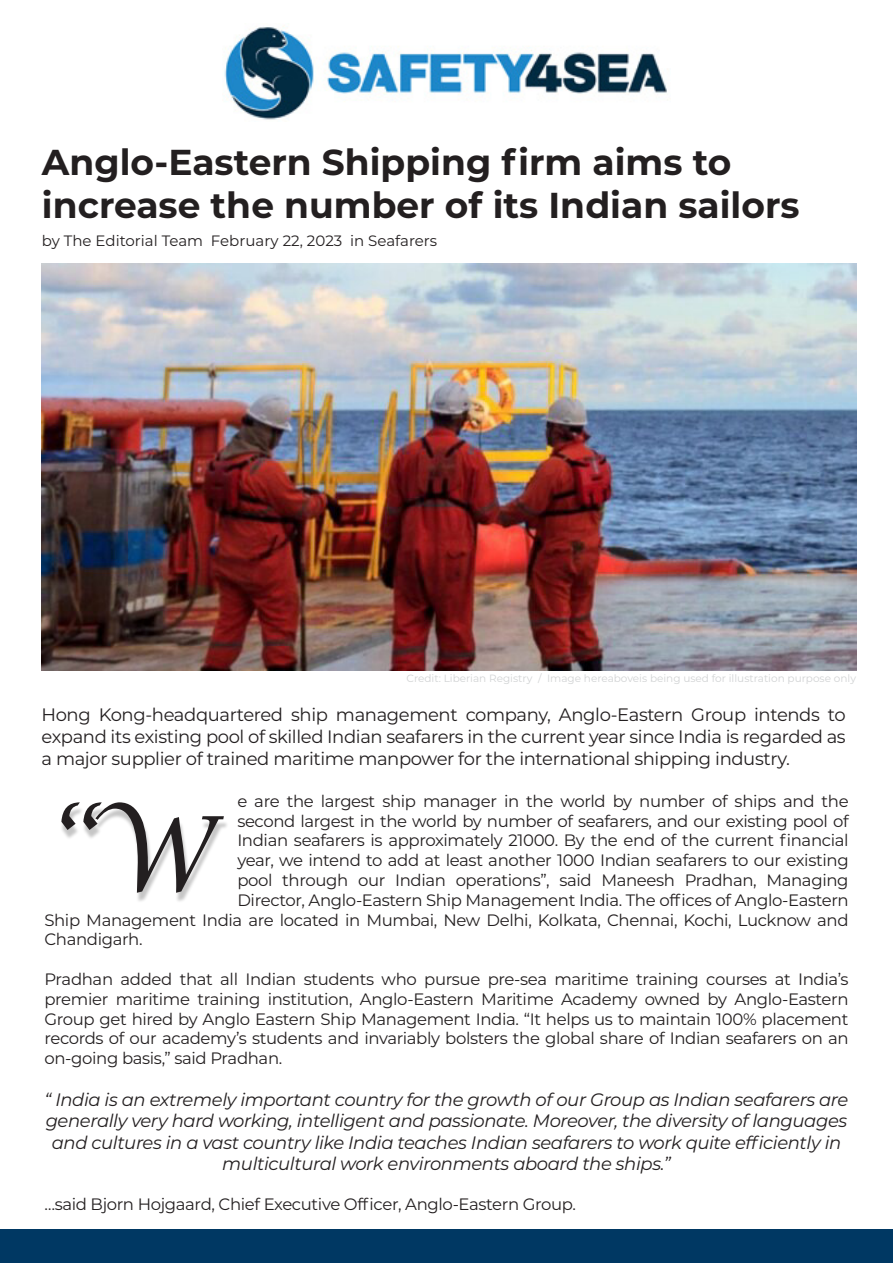
<style>
.page{position:relative;width:893px;height:1263px;background:#fff}
.page>*{position:absolute;margin:0;border:0;box-sizing:border-box;transform-origin:0 0}
.t1{font:700 36px/43.2px "Montserrat";color:#231f20}
.t2{font:italic 18px/21.6px "Montserrat";letter-spacing:-.02em;color:#231f20;text-align:center}
.t3{font:18px/21.6px "Montserrat";letter-spacing:-.02em;color:#231f20;text-align:justify}
.t4{font:16.5px/19.8px "Montserrat";letter-spacing:-.02em;color:#231f20;text-align:justify}
.t5{font:15px "Montserrat";color:#231f20}
.t6{font:10.5px "Montserrat";color:#d1d3d4}
</style>
<div class="page">
<img style="left:42px;top:263px;width:814px;height:407px">
<div style="left:0;top:1229px;width:893px;height:34px;background:#003863"></div>
<img style="left:137px;top:822px;width:90px;height:79px">
<svg style="left:61px;top:802px;width:163px;height:91px"></svg>
<img style="left:224px;top:26px;width:443px;height:94px">
<h1 class="t1" style="left:42px;top:138px;width:759px">Anglo-Eastern Shipping firm aims to increase the number of its Indian sailors</h1>
<p class="t5" style="left:42px;top:230px;width:397px">by The Editorial Team February 22, 2023 in Seafarers</p>
<p class="t6" style="left:407px;top:671px;width:451px">Credit: Liberian Registry / Image hereaboveis being used for illustration purpose only</p>
<p class="t3" style="left:42px;top:703px;width:806px">Hong Kong-headquartered ship management company, Anglo-Eastern Group intends to expand its existing pool of skilled Indian seafarers in the current year since India is regarded as a major supplier of trained maritime manpower for the international shipping industry.</p>
<p class="t4" style="left:237px;top:790px;width:613px">e are the largest ship manager in the world by number of ships and the</p>
<p class="t4" style="left:237px;top:810px;width:613px">second largest in the world by number of seafarers, and our existing pool of</p>
<p class="t4" style="left:237px;top:830px;width:613px">Indian seafarers is approximately 21000. By the end of the current financial</p>
<p class="t4" style="left:237px;top:850px;width:613px">year, we intend to add at least another 1000 Indian seafarers to our existing</p>
<p class="t4" style="left:237px;top:869px;width:613px">pool through our Indian operations”, said Maneesh Pradhan, Managing</p>
<p class="t4" style="left:237px;top:889px;width:613px">Director, Anglo-Eastern Ship Management India. The offices of Anglo-Eastern</p>
<p class="t4" style="left:44px;top:909px;width:806px">Ship Management India are located in Mumbai, New Delhi, Kolkata, Chennai, Kochi, Lucknow and</p>
<p class="t4" style="left:44px;top:929px;width:100px">Chandigarh.</p>
<p class="t4" style="left:44px;top:968px;width:806px">Pradhan added that all Indian students who pursue pre-sea maritime training courses at India’s premier maritime training institution, Anglo-Eastern Maritime Academy owned by Anglo-Eastern Group get hired by Anglo Eastern Ship Management India. “It helps us to maintain 100% placement records of our academy’s students and invariably bolsters the global share of Indian seafarers on an on-going basis,” said Pradhan.</p>
<p class="t2" style="left:45px;top:1088px;width:805px">“ India is an extremely important country for the growth of our Group as Indian seafarers are generally very hard working, intelligent and passionate. Moreover, the diversity of languages and cultures in a vast country like India teaches Indian seafarers to work quite efficiently in multicultural work environments aboard the ships.”</p>
<p class="t4" style="left:44px;top:1193px;width:533px">…said Bjorn Hojgaard, Chief Executive Officer, Anglo-Eastern Group.</p>
</div>
